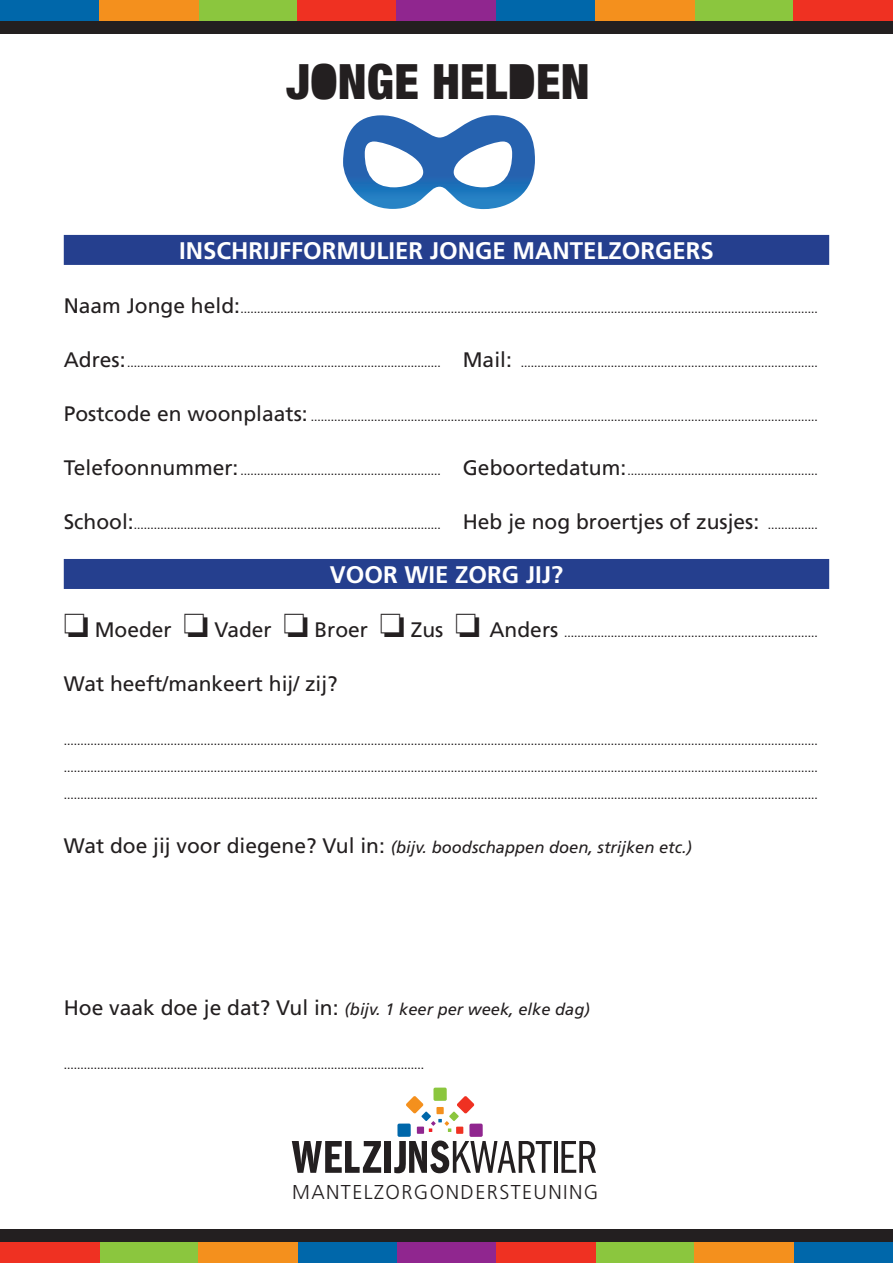
<style>
.page{position:relative;width:893px;height:1263px;background:#fff}
.page>*{position:absolute;margin:0;border:0;box-sizing:border-box;transform-origin:0 0}
.t1{font:900 condensed 48.75px "Helvetica Neue LT Std";letter-spacing:.005em;color:#231f20}
.onderdeel_met_blauw{font:700 24px "Frutiger LT Std";color:#fff}
.Platte_tekst{font:21px "Frutiger LT Std";color:#231f20}
.t2{font:300 20.1px "Frutiger LT Std";letter-spacing:.07em;color:#231f20}
.Platte_tekst-2{font:italic 16.5px "Frutiger LT Std";color:#231f20}
.Platte_tekst-3{font:12px "Frutiger LT Std";color:#231f20}
.s1{font-size:21px}
.s2{font-style:normal;font-size:21px}
</style>
<div class="page">
<svg style="left:457px;top:1096px;width:17px;height:17px"></svg>
<div style="left:469px;top:1123px;width:14px;height:14px;background:#90268f;border-radius:2px"></div>
<div style="left:397px;top:1123px;width:14px;height:14px;background:#0067aa;border-radius:2px"></div>
<svg style="left:406px;top:1096px;width:17px;height:17px"></svg>
<div style="left:433px;top:1087px;width:14px;height:14px;background:#8bc63e;border-radius:2px"></div>
<svg style="left:429px;top:1119px;width:22px;height:13px"></svg>
<div style="left:456px;top:1126px;width:7px;height:8px;background:#ef3122"></div>
<div style="left:417px;top:1126px;width:7px;height:8px;background:#90268f"></div>
<svg style="left:421px;top:1111px;width:10px;height:10px"></svg>
<div style="left:436px;top:1107px;width:8px;height:7px;background:#f4901d"></div>
<svg style="left:449px;top:1111px;width:10px;height:10px"></svg>
<svg style="left:292px;top:1141px;width:89px;height:32px"></svg>
<div style="left:384px;top:1141px;width:7px;height:32px;background:#231f20"></div>
<svg style="left:394px;top:1140px;width:158px;height:33px"></svg>
<hr style="left:554px;top:1141px;width:4px;height:32px;background:#231f20">
<svg style="left:561px;top:1141px;width:35px;height:32px"></svg>
<div style="left:595px;top:1242px;width:99px;height:21px;background:#8bc63e"></div>
<div style="left:99px;top:1242px;width:99px;height:21px;background:#8bc63e"></div>
<div style="left:496px;top:1242px;width:99px;height:21px;background:#ef3122"></div>
<div style="left:0;top:1242px;width:99px;height:21px;background:#ef3122"></div>
<div style="left:397px;top:1242px;width:99px;height:21px;background:#90268f"></div>
<div style="left:794px;top:1242px;width:99px;height:21px;background:#0067aa"></div>
<div style="left:298px;top:1242px;width:99px;height:21px;background:#0067aa"></div>
<div style="left:694px;top:1242px;width:100px;height:21px;background:#f4901d"></div>
<div style="left:198px;top:1242px;width:100px;height:21px;background:#f4901d"></div>
<div style="left:198px;top:0;width:100px;height:21px;background:#8bc63e"></div>
<div style="left:694px;top:0;width:100px;height:21px;background:#8bc63e"></div>
<div style="left:298px;top:0;width:99px;height:21px;background:#ef3122"></div>
<div style="left:794px;top:0;width:99px;height:21px;background:#ef3122"></div>
<div style="left:397px;top:0;width:99px;height:21px;background:#90268f"></div>
<div style="left:0;top:0;width:99px;height:21px;background:#0067aa"></div>
<div style="left:496px;top:0;width:99px;height:21px;background:#0067aa"></div>
<div style="left:99px;top:0;width:99px;height:21px;background:#f4901d"></div>
<div style="left:595px;top:0;width:99px;height:21px;background:#f4901d"></div>
<div style="left:0;top:1229px;width:893px;height:13px;background:#231f20"></div>
<div style="left:0;top:21px;width:893px;height:13px;background:#231f20"></div>
<div style="left:64px;top:235px;width:765px;height:30px;background:#253f8e"></div>
<div style="left:64px;top:559px;width:765px;height:30px;background:#253f8e"></div>
<svg style="left:343px;top:115px;width:192px;height:94px"></svg>
<div style="left:315px;top:67px;width:17px;height:29px;background:#231f20;border-radius:50%"></div>
<div style="left:513px;top:67px;width:17px;height:29px;background:#231f20;border-radius:50%"></div>
<p class="t1" style="left:287px;top:51px;width:305px">JONGE HELDEN</p>
<p class="onderdeel_met_blauw" style="left:179px;top:236px;width:536px">INSCHRIJFFORMULIER JONGE MANTELZORGERS</p>
<p class="Platte_tekst-3" style="left:64px;top:301px;width:755px"><span class="s1">Naam Jonge held:</span>.............................................................................................................................................................................</p>
<p class="Platte_tekst-3" style="left:64px;top:355px;width:755px"><span class="s1">Adres:</span>.............................................................................................. <span class="s1">Mail:</span> .........................................................................................</p>
<p class="Platte_tekst-3" style="left:64px;top:409px;width:755px"><span class="s1">Postcode en woonplaats:</span> ........................................................................................................................................................</p>
<p class="Platte_tekst-3" style="left:64px;top:463px;width:755px"><span class="s1">Telefoonnummer:</span> ............................................................ <span class="s1">Geboortedatum:</span>.........................................................</p>
<p class="Platte_tekst-3" style="left:64px;top:517px;width:755px"><span class="s1">School:</span>............................................................................................ <span class="s1">Heb je nog broertjes of zusjes:</span> ...............</p>
<p class="onderdeel_met_blauw" style="left:330px;top:560px;width:235px">VOOR WIE ZORG JIJ?</p>
<p class="Platte_tekst-3" style="left:64px;top:625px;width:755px">❏ <span class="s1">Moeder</span> ❏ <span class="s1">Vader</span> ❏ <span class="s1">Broer</span> ❏ <span class="s1">Zus</span> ❏ <span class="s1">Anders</span> ............................................................................</p>
<p class="Platte_tekst" style="left:64px;top:671px;width:275px">Wat heeft/mankeert hij/ zij?</p>
<p class="Platte_tekst-3" style="left:64px;top:733px;width:755px">..................................................................................................................................................................................................................................</p>
<p class="Platte_tekst-3" style="left:64px;top:760px;width:755px">..................................................................................................................................................................................................................................</p>
<p class="Platte_tekst-3" style="left:64px;top:787px;width:755px">..................................................................................................................................................................................................................................</p>
<p class="Platte_tekst-2" style="left:64px;top:837px;width:630px"><span class="s2">Wat doe jij voor diegene? Vul in:</span> (bijv. boodschappen doen, strijken etc.)</p>
<p class="Platte_tekst-2" style="left:64px;top:999px;width:528px"><span class="s2">Hoe vaak doe je dat? Vul in:</span> (bijv. 1 keer per week, elke dag)</p>
<p class="Platte_tekst-3" style="left:64px;top:1057px;width:362px">............................................................................................................</p>
<p class="t2" style="left:292px;top:1180px;width:308px">MANTELZORGONDERSTEUNING</p>
</div>
